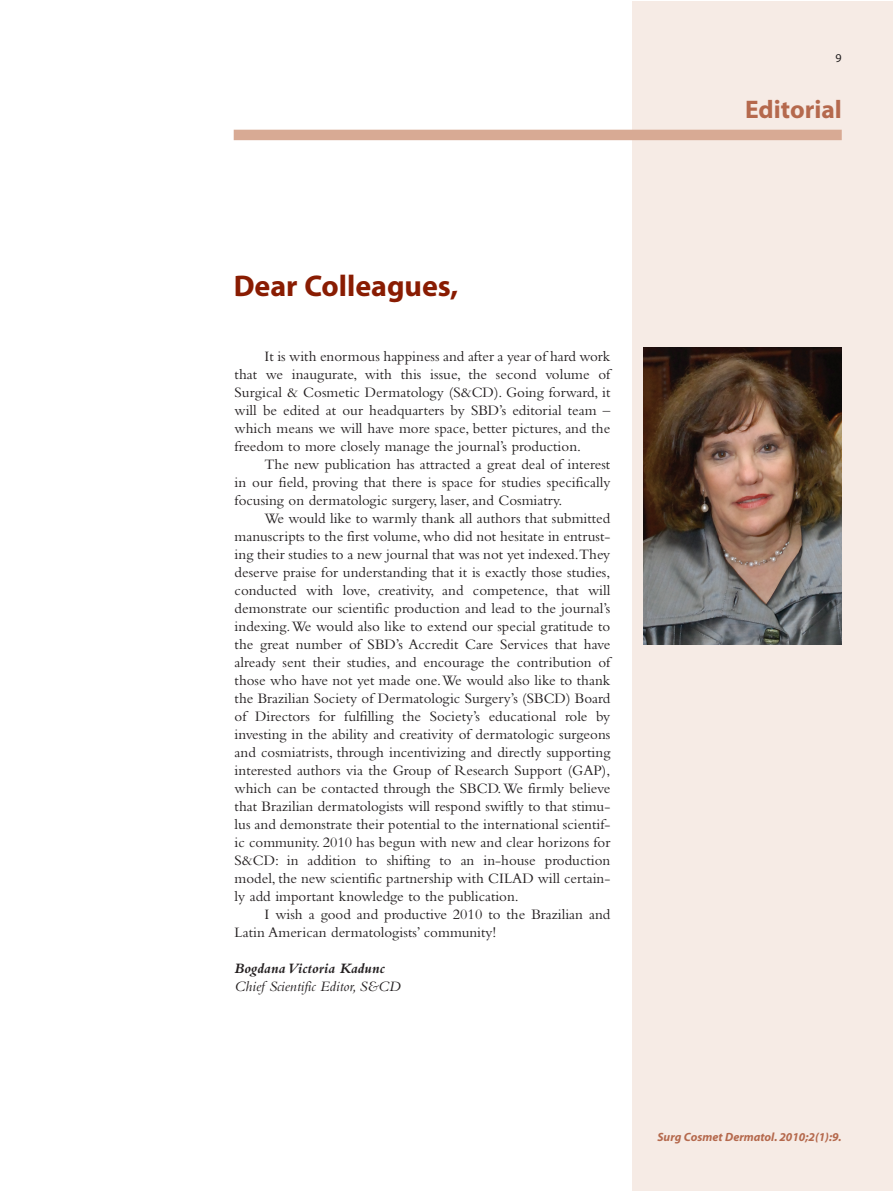
<style>
.page{position:relative;width:893px;height:1191px;background:#fff}
.page>*{position:absolute;margin:0;border:0;box-sizing:border-box;transform-origin:0 0}
.t1{font:700 30px "Myriad";color:#891c02}
.t2{font:700 25.5px "Myriad";color:#b5694d}
.t3{font:15px/18px "Bembo";color:#231f20;text-align:justify}
.t4{font:italic 15px "Bembo";color:#231f20}
.t5{font:italic 700 15px "Bembo";color:#231f20}
.t6{font:italic 700 12px "Myriad";color:#b5694d}
.t7{font:12px "Myriad";color:#231f20}
</style>
<div class="page">
<div style="left:632px;top:1px;width:260px;height:1190px;background:#f6ebe5"></div>
<div style="left:234px;top:130px;width:608px;height:10px;background:#d8aa94"></div>
<img style="left:644px;top:348px;width:198px;height:296px">
<p class="t7" style="left:836px;top:54px;width:8px">9</p>
<h2 class="t2" style="left:745px;top:100px;width:98px">Editorial</h2>
<h1 class="t1" style="left:234px;top:275px;width:226px">Dear Colleagues,</h1>
<p class="t3" style="left:235px;top:349px;width:377px;text-indent:30px">It is with enormous happiness and after a year of hard work that we inaugurate, with this issue, the second volume of Surgical &amp; Cosmetic Dermatology (S&amp;CD). Going forward, it will be edited at our headquarters by SBD’s editorial team – which means we will have more space, better pictures, and the freedom to more closely manage the journal’s production.</p>
<p class="t3" style="left:235px;top:457px;width:377px;text-indent:30px">The new publication has attracted a great deal of interest in our field, proving that there is space for studies specifically focusing on dermatologic surgery, laser, and Cosmiatry.</p>
<p class="t3" style="left:235px;top:511px;width:377px;text-indent:30px">We would like to warmly thank all authors that submitted manuscripts to the first volume, who did not hesitate in entrust&shy;ing their studies to a new journal that was not yet indexed.They deserve praise for understanding that it is exactly those studies, conducted with love, creativity, and competence, that will demonstrate our scientific production and lead to the journal’s indexing.We would also like to extend our special gratitude to the great number of SBD’s Accredit Care Services that have already sent their studies, and encourage the contribution of those who have not yet made one.We would also like to thank the Brazilian Society of Dermatologic Surgery’s (SBCD) Board of Directors for fulfilling the Society’s educational role by investing in the ability and creativity of dermatologic surgeons and cosmiatrists, through incentivizing and directly supporting interested authors via the Group of Research Support (GAP), which can be contacted through the SBCD.We firmly believe that Brazilian dermatologists will respond swiftly to that stimu&shy;lus and demonstrate their potential to the international scientif&shy;ic community. 2010 has begun with new and clear horizons for S&amp;CD: in addition to shifting to an in-house production model, the new scientific partnership with CILAD will certain&shy;ly add important knowledge to the publication.</p>
<p class="t3" style="left:235px;top:907px;width:377px;text-indent:30px">I wish a good and productive 2010 to the Brazilian and<br>Latin American dermatologists’ community!</p>
<p class="t5" style="left:235px;top:963px;width:152px">Bogdana Victoria Kadunc</p>
<p class="t4" style="left:235px;top:981px;width:167px">Chief Scientific Editor, S&amp;CD</p>
<p class="t6" style="left:657px;top:1132px;width:186px">Surg Cosmet Dermatol. 2010;2(1):9.</p>
</div>
